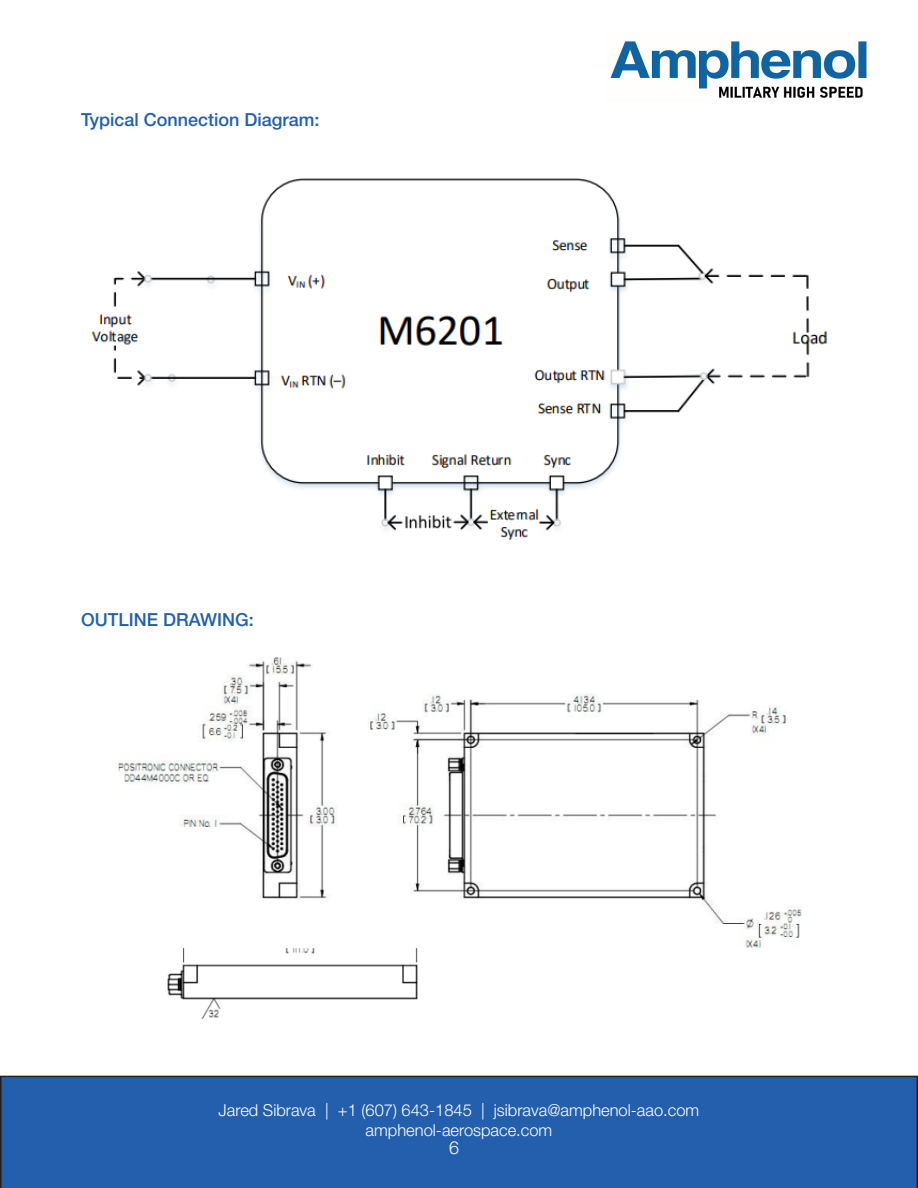
<style>
.page{position:relative;width:918px;height:1188px;background:#fff}
.page>*{position:absolute;margin:0;border:0;box-sizing:border-box;transform-origin:0 0}
.t1{font:500 18px "Helvetica Neue LT Std";color:#235fad}
.t2{font:300 18px "Helvetica Neue LT Std";color:#fff}
.t3{font:300 16.5px/19.8px "Helvetica Neue LT Std";color:#fff;text-align:center}
</style>
<div class="page">
<img style="left:610px;top:41px;width:257px;height:57px">
<div style="left:0;top:1076px;width:918px;height:112px;background:#235fad"></div>
<img style="left:91px;top:178px;width:736px;height:362px">
<img style="left:118px;top:657px;width:684px;height:363px">
<p class="t1" style="left:81px;top:109px;width:240px">Typical Connection Diagram:</p>
<p class="t1" style="left:81px;top:609px;width:174px">OUTLINE DRAWING:</p>
<p class="t3" style="left:219px;top:1100px;width:482px">Jared Sibrava | +1 (607) 643-1845 | jsibrava@amphenol-aao.com amphenol-aerospace.com</p>
<p class="t2" style="left:449px;top:1136px;width:12px">6</p>
</div>
